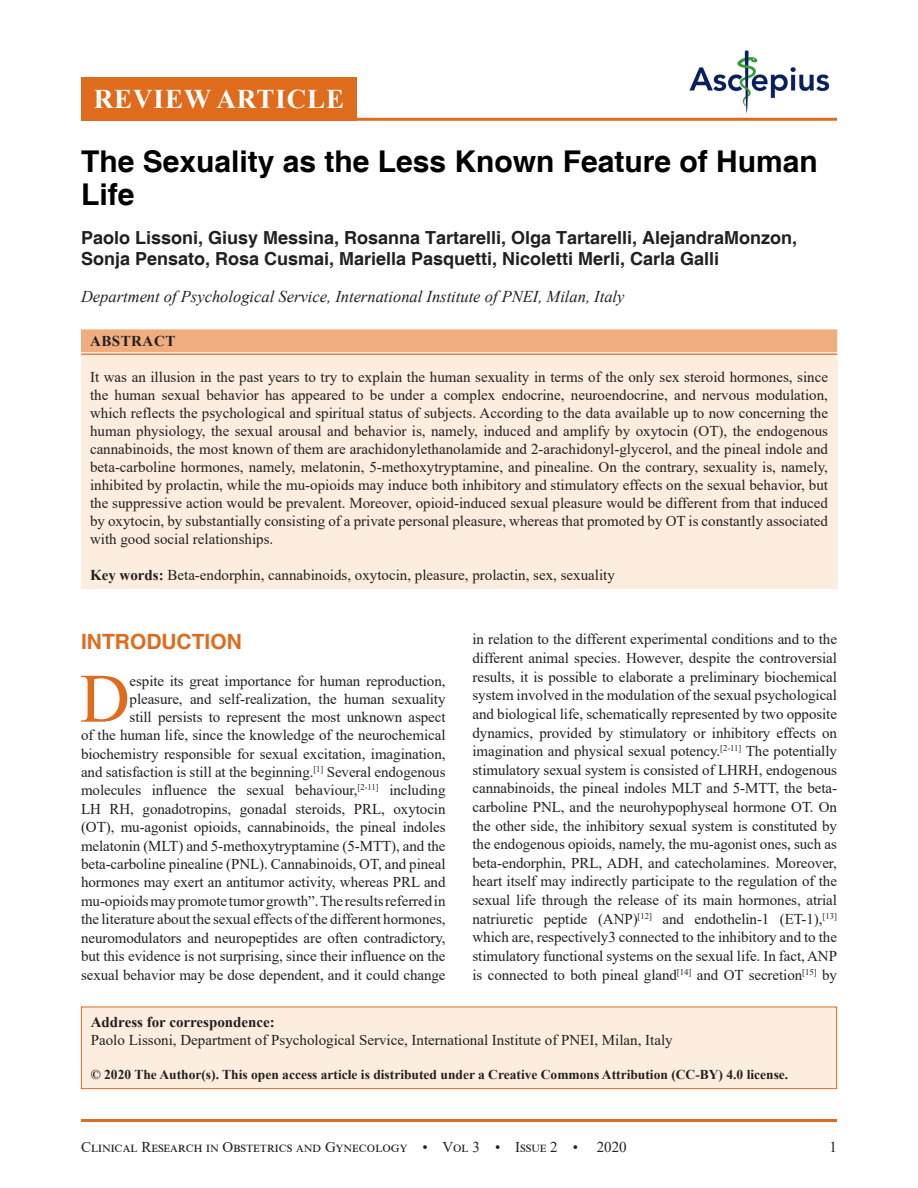
<style>
.page{position:relative;width:918px;height:1188px;background:#fff}
.page>*{position:absolute;margin:0;border:0;box-sizing:border-box;transform-origin:0 0}
.DROP_CAP_TX{font:69.3px "Times New Roman";color:#df6b1d}
.AT{font:700 30px/33px "Helvetica";color:#000}
.AH{font:700 27px "Times New Roman";letter-spacing:.035em;color:#fff}
.t1{font:700 21px "Helvetica";color:#df6b1d}
.AU{font:700 18px/21px "Helvetica";color:#231f20}
.AFF{font:italic 16.5px "Times New Roman";color:#231f20}
.DROP_CAP_TX-2{font:15px/18.6px "Times New Roman";letter-spacing:-.005em;color:#231f20;text-align:right}
.ABS_1{font:15px/18px "Times New Roman";color:#231f20;text-align:justify}
.HTC{font:15px/18px "Times New Roman";color:#231f20}
.KWD{font:15px "Times New Roman";color:#231f20}
.ABSH{font:700 15px "Times New Roman";letter-spacing:.035em;color:#231f20}
.CR{font:700 13.5px "Times New Roman";color:#231f20}
.s1{font-weight:700}
</style>
<div class="page">
<hr style="left:81px;top:1119px;width:756px;height:3px;background:#df6b1d">
<img style="left:689px;top:50px;width:141px;height:63px">
<div style="left:81px;top:77px;width:276px;height:44px;background:#df6b1d"></div>
<hr style="left:81px;top:118px;width:756px;height:3px;background:#df6b1d">
<div style="left:81px;top:329px;width:756px;height:260px;background:#fceddf"></div>
<div style="left:81px;top:329px;width:756px;height:23px;background:#f0ad7e"></div>
<hr style="left:81px;top:353px;width:756px;height:2px;background:#e68442">
<div style="left:81px;top:1007px;width:756px;height:82px;background:#fceddf"></div>
<div style="left:81px;top:1007px;width:756px;height:82px;border:1px solid #df6b1d"></div>
<p class="AH" style="left:94px;top:79px;width:252px">REVIEW ARTICLE</p>
<p class="AT" style="left:81px;top:146px;width:738px">The Sexuality as the Less Known Feature of Human<br>Life</p>
<p class="AU" style="left:81px;top:228px;width:718px">Paolo Lissoni, Giusy Messina, Rosanna Tartarelli, Olga Tartarelli, AlejandraMonzon,<br>Sonja Pensato, Rosa Cusmai, Mariella Pasquetti, Nicoletti Merli, Carla Galli</p>
<p class="AFF" style="left:81px;top:286px;width:545px">Department of Psychological Service, International Institute of PNEI, Milan, Italy</p>
<p class="ABSH" style="left:90px;top:330px;width:87px">ABSTRACT</p>
<p class="ABS_1" style="left:90px;top:367px;width:740px">It was an illusion in the past years to try to explain the human sexuality in terms of the only sex steroid hormones, since the human sexual behavior has appeared to be under a complex endocrine, neuroendocrine, and nervous modulation, which reflects the psychological and spiritual status of subjects. According to the data available up to now concerning the human physiology, the sexual arousal and behavior is, namely, induced and amplify by oxytocin (OT), the endogenous cannabinoids, the most known of them are arachidonylethanolamide and 2-arachidonyl-glycerol, and the pineal indole and beta-carboline hormones, namely, melatonin, 5-methoxytryptamine, and pinealine. On the contrary, sexuality is, namely, inhibited by prolactin, while the mu-opioids may induce both inhibitory and stimulatory effects on the sexual behavior, but the suppressive action would be prevalent. Moreover, opioid-induced sexual pleasure would be different from that induced by oxytocin, by substantially consisting of a private personal pleasure, whereas that promoted by OT is constantly associated with good social relationships.</p>
<p class="KWD" style="left:90px;top:564px;width:526px"><span class="s1">Key words:</span> Beta-endorphin, cannabinoids, oxytocin, pleasure, prolactin, sex, sexuality</p>
<h1 class="t1" style="left:81px;top:629px;width:162px">INTRODUCTION</h1>
<p class="DROP_CAP_TX" style="left:80px;top:650px;width:52px">D</p>
<p class="DROP_CAP_TX-2" style="left:81px;top:671px;width:366px">espite its great importance for human reproduction, pleasure, and self-realization, the human sexuality<br>still persists to represent the most unknown aspect<br>of the human life, since the knowledge of the neurochemical biochemistry responsible for sexual excitation, imagination, and satisfaction is still at the beginning.<sup>[1]</sup> Several endogenous molecules influence the sexual behaviour,<sup>[2-11]</sup> including LH RH, gonadotropins, gonadal steroids, PRL, oxytocin (OT), mu-agonist opioids, cannabinoids, the pineal indoles melatonin (MLT) and 5-methoxytryptamine (5-MTT), and the beta-carboline pinealine (PNL). Cannabinoids, OT, and pineal hormones may exert an antitumor activity, whereas PRL and mu-opioids may promote tumor growth”. The results referred in the literature about the sexual effects of the different hormones, neuromodulators and neuropeptides are often contradictory, but this evidence is not surprising, since their influence on the sexual behavior may be dose dependent, and it could change</p>
<p class="DROP_CAP_TX-2" style="left:472px;top:630px;width:366px;text-align:justify">in relation to the different experimental conditions and to the different animal species. However, despite the controversial results, it is possible to elaborate a preliminary biochemical system involved in the modulation of the sexual psychological and biological life, schematically represented by two opposite dynamics, provided by stimulatory or inhibitory effects on imagination and physical sexual potency.<sup>[2-11]</sup> The potentially stimulatory sexual system is consisted of LHRH, endogenous cannabinoids, the pineal indoles MLT and 5-MTT, the beta&shy;carboline PNL, and the neurohypophyseal hormone OT. On the other side, the inhibitory sexual system is constituted by the endogenous opioids, namely, the mu-agonist ones, such as beta-endorphin, PRL, ADH, and catecholamines. Moreover, heart itself may indirectly participate to the regulation of the sexual life through the release of its main hormones, atrial natriuretic peptide (ANP)<sup>[12]</sup> and endothelin-1 (ET-1),<sup>[13] </sup>which are, respectively3 connected to the inhibitory and to the stimulatory functional systems on the sexual life. In fact, ANP is connected to both pineal gland<sup>[14]</sup> and OT secretion<sup>[15]</sup> by</p>
<p class="HTC" style="left:91px;top:1012px;width:584px"><span class="s1">Address for correspondence:<br></span>Paolo Lissoni, Department of Psychological Service, International Institute of PNEI, Milan, Italy</p>
<p class="CR" style="left:91px;top:1065px;width:699px">© 2020 The Author(s). This open access article is distributed under a Creative Commons Attribution (CC-BY) 4.0 license.</p>
<p class="DROP_CAP_TX-2" style="left:81px;top:1137px;width:499px">Clinical Research in Obstetrics and Gynecology • Vol 3 • Issue 2 •</p>
<p class="DROP_CAP_TX-2" style="left:597px;top:1137px;width:31px">2020</p>
<p class="DROP_CAP_TX-2" style="left:830px;top:1137px;width:9px">1</p>
</div>
